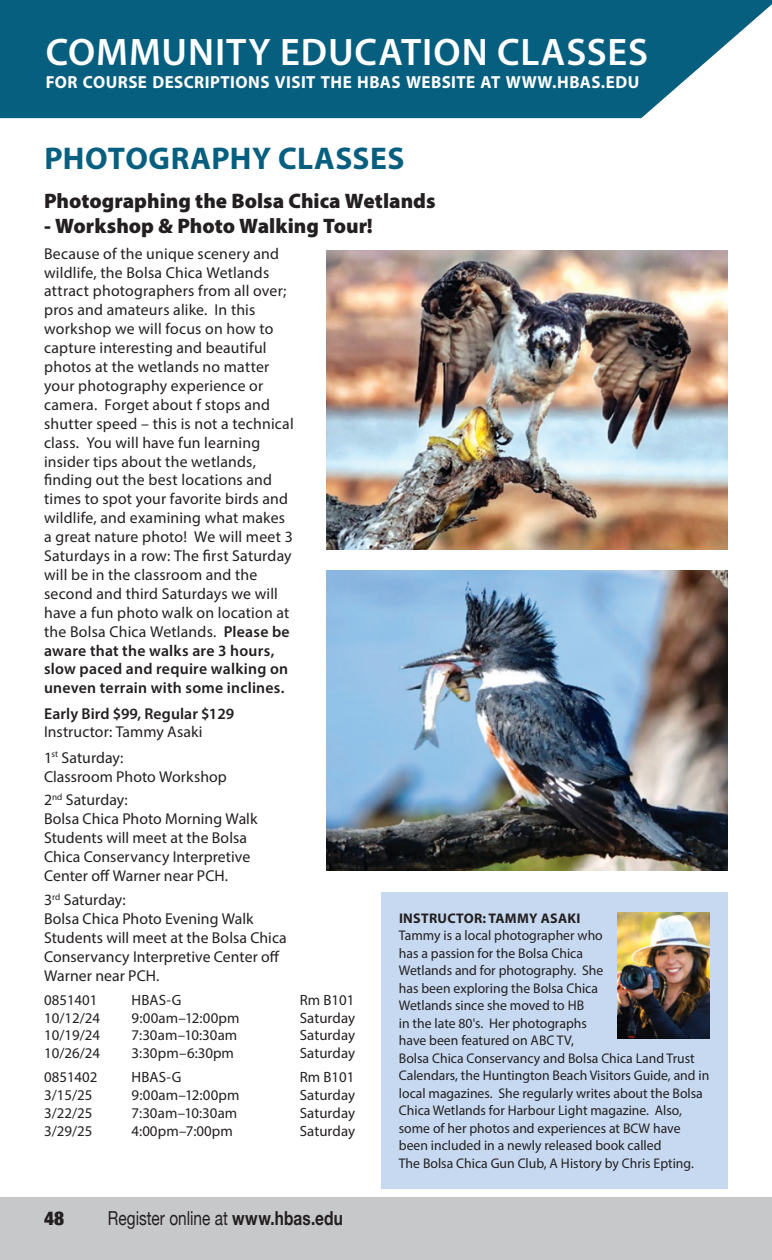
<style>
.page{position:relative;width:772px;height:1260px;background:#fff}
.page>*{position:absolute;margin:0;border:0;box-sizing:border-box;transform-origin:0 0}
.t1{font:600 38.5px "Myriad Pro";letter-spacing:.025em;color:#fff}
.Body_copy{font:700 31.5px "Myriad Pro";letter-spacing:.015em;color:#075f80}
.Body_copy-2{font:900 21px "Myriad Pro";color:#231f20}
.t2{font:19.25px "Helvetica Neue";color:#231f20;scale:.8 1}
.t3{font:900 condensed 19.25px "Helvetica Neue";color:#231f20}
.Body_copy-3{font:700 17.5px "Myriad Pro";letter-spacing:.025em;color:#fff}
.Body_copy-4{font:15.75px/18.9px "Myriad Pro";letter-spacing:.01em;color:#231f20}
.Body_copy-5{font:600 15.75px/18.9px "Myriad Pro";letter-spacing:.005em;color:#231f20}
.Body_copy-6{font:14.88px "Myriad Pro";color:#231f20}
.Staff_Bio_copy{font:14px/17.5px "Myriad Pro";color:#231f20}
.Staff_Bio_copy-2{font:700 14px "Myriad Pro";letter-spacing:.02em;color:#231f20}
.s1{font-weight:600}
.s2{font-weight:400}
.s3{font-weight:700}
</style>
<div class="page">
<div style="left:0;top:1197px;width:772px;height:63px;background:#c7c8ca"></div>
<svg style="left:0;top:0;width:772px;height:118px;fill:#075f80"></svg>
<div style="left:46px;top:100px;width:592px;height:5px;background:#075f80"></div>
<svg style="left:767px;top:0;width:5px;height:4px"></svg>
<div style="left:381px;top:892px;width:347px;height:296px;background:#c6d9f0"></div>
<img style="left:617px;top:912px;width:92px;height:126px">
<img style="left:326px;top:571px;width:402px;height:299px">
<img style="left:326px;top:250px;width:402px;height:300px">
<p class="t1" style="left:46px;top:28px;width:604px">COMMUNITY EDUCATION CLASSES</p>
<p class="Body_copy-3" style="left:46px;top:70px;width:595px">FOR COURSE DESCRIPTIONS VISIT THE HBAS WEBSITE AT WWW.HBAS.EDU</p>
<p class="Body_copy" style="left:44px;top:138px;width:361px">PHOTOGRAPHY CLASSES</p>
<p class="Body_copy-2" style="left:44px;top:187px;width:393px">Photographing the Bolsa Chica Wetlands</p>
<p class="Body_copy-2" style="left:44px;top:212px;width:330px">- Workshop &amp; Photo Walking Tour!</p>
<p class="Body_copy-4" style="left:44px;top:244px;width:251px">Because of the unique scenery and wildlife, the Bolsa Chica Wetlands attract photographers from all over; pros and amateurs alike. In this workshop we will focus on how to capture interesting and beautiful photos at the wetlands no matter your photography experience or camera. Forget about f stops and shutter speed – this is not a technical class. You will have fun learning insider tips about the wetlands, finding out the best locations and times to spot your favorite birds and wildlife, and examining what makes a great nature photo! We will meet 3<br>Saturdays in a row: The first Saturday will be in the classroom and the second and third Saturdays we will have a fun photo walk on location at the Bolsa Chica Wetlands. <span class="s1">Please be aware that the walks are 3 hours, slow paced and require walking on uneven terrain with some inclines.</span></p>
<p class="Body_copy-5" style="left:44px;top:703px;width:192px">Early Bird $99, Regular $129<br><span class="s2">Instructor: Tammy Asaki</span></p>
<p class="Body_copy-4" style="left:44px;top:748px;width:184px">1<sup>st</sup> Saturday:<br>Classroom Photo Workshop</p>
<p class="Body_copy-4" style="left:44px;top:791px;width:215px">2<sup>nd</sup> Saturday:<br>Bolsa Chica Photo Morning Walk<br>Students will meet at the Bolsa<br>Chica Conservancy Interpretive<br>Center off Warner near PCH.</p>
<p class="Body_copy-4" style="left:44px;top:890px;width:244px">3<sup>rd</sup> Saturday:<br>Bolsa Chica Photo Evening Walk<br>Students will meet at the Bolsa Chica<br>Conservancy Interpretive Center off<br>Warner near PCH.</p>
<p class="Body_copy-6" style="left:44px;top:991px;width:55px">0851401</p>
<p class="Body_copy-6" style="left:132px;top:991px;width:51px">HBAS-G</p>
<p class="Body_copy-6" style="left:300px;top:991px;width:56px">Rm B101</p>
<p class="Body_copy-6" style="left:44px;top:1008px;width:57px">10/12/24</p>
<p class="Body_copy-6" style="left:132px;top:1008px;width:109px">9:00am–12:00pm</p>
<p class="Body_copy-6" style="left:300px;top:1008px;width:57px">Saturday</p>
<p class="Body_copy-6" style="left:44px;top:1026px;width:57px">10/19/24</p>
<p class="Body_copy-6" style="left:132px;top:1026px;width:107px">7:30am–10:30am</p>
<p class="Body_copy-6" style="left:300px;top:1026px;width:57px">Saturday</p>
<p class="Body_copy-6" style="left:44px;top:1044px;width:57px">10/26/24</p>
<p class="Body_copy-6" style="left:132px;top:1044px;width:104px">3:30pm–6:30pm</p>
<p class="Body_copy-6" style="left:300px;top:1044px;width:57px">Saturday</p>
<p class="Body_copy-6" style="left:44px;top:1068px;width:55px">0851402</p>
<p class="Body_copy-6" style="left:132px;top:1068px;width:51px">HBAS-G</p>
<p class="Body_copy-6" style="left:300px;top:1068px;width:56px">Rm B101</p>
<p class="Body_copy-6" style="left:44px;top:1086px;width:50px">3/15/25</p>
<p class="Body_copy-6" style="left:132px;top:1086px;width:109px">9:00am–12:00pm</p>
<p class="Body_copy-6" style="left:300px;top:1086px;width:57px">Saturday</p>
<p class="Body_copy-6" style="left:44px;top:1104px;width:50px">3/22/25</p>
<p class="Body_copy-6" style="left:132px;top:1104px;width:107px">7:30am–10:30am</p>
<p class="Body_copy-6" style="left:300px;top:1104px;width:57px">Saturday</p>
<p class="Body_copy-6" style="left:44px;top:1122px;width:50px">3/29/25</p>
<p class="Body_copy-6" style="left:132px;top:1122px;width:103px">4:00pm–7:00pm</p>
<p class="Body_copy-6" style="left:300px;top:1122px;width:57px">Saturday</p>
<p class="Staff_Bio_copy-2" style="left:399px;top:909px;width:183px">INSTRUCTOR: TAMMY ASAKI</p>
<p class="Staff_Bio_copy" style="left:399px;top:926px;width:312px">Tammy is a local photographer who<br>has a passion for the Bolsa Chica<br>Wetlands and for photography. She<br>has been exploring the Bolsa Chica<br>Wetlands since she moved to HB<br>in the late 80's. Her photographs<br>have been featured on ABC TV,<br>Bolsa Chica Conservancy and Bolsa Chica Land Trust Calendars, the Huntington Beach Visitors Guide, and in local magazines. She regularly writes about the Bolsa Chica Wetlands for Harbour Light magazine. Also, some of her photos and experiences at BCW have been included in a newly released book called<br>The Bolsa Chica Gun Club, A History by Chris Epting.</p>
<p class="t3" style="left:44px;top:1203px;width:22px">48</p>
<p class="t2" style="left:108px;top:1205px;width:295px">Register online at <span class="s3">www.hbas.edu</span></p>
</div>
